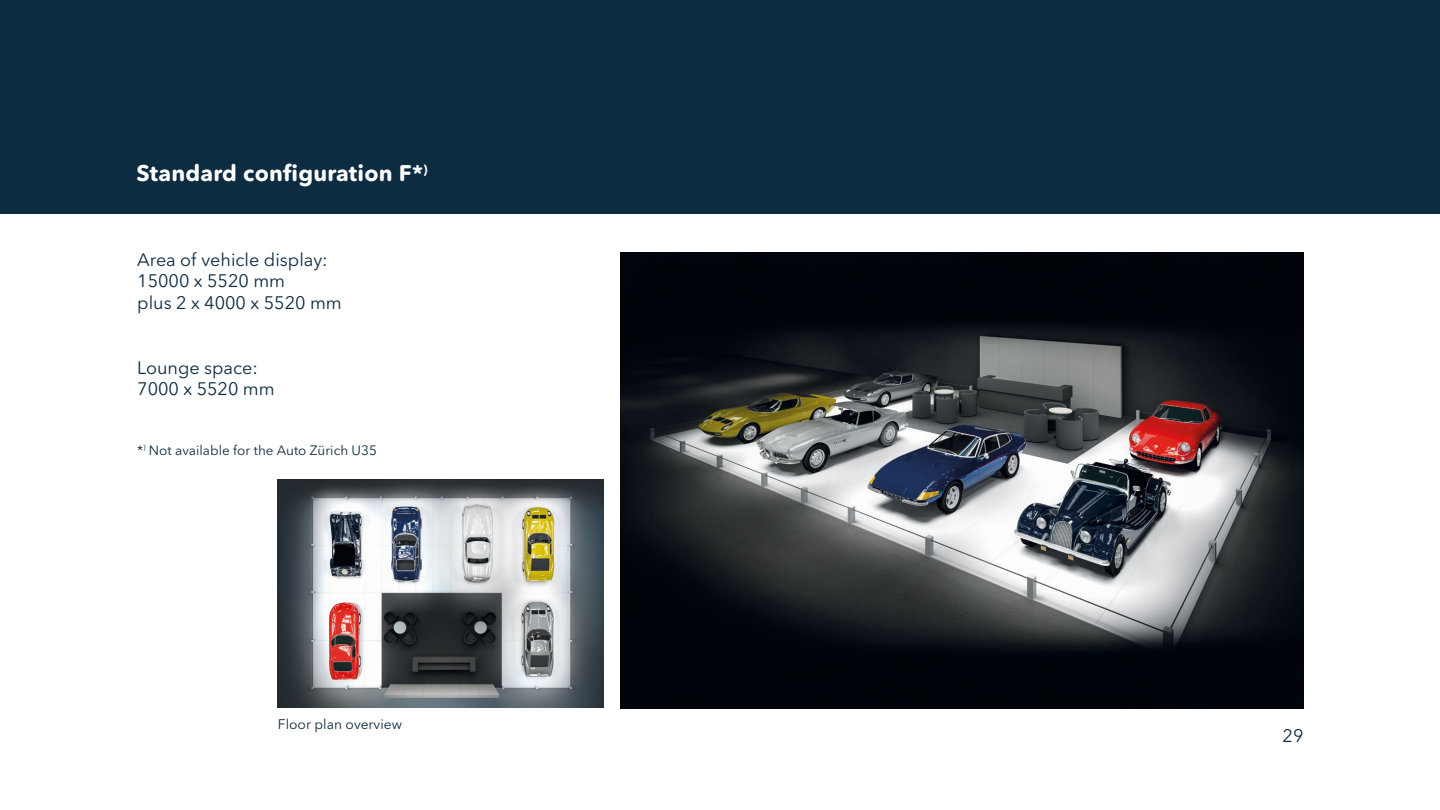
<style>
.page{position:relative;width:1440px;height:810px;background:#fff}
.page>*{position:absolute;margin:0;border:0;box-sizing:border-box;transform-origin:0 0}
.t1{font:700 22.5px "Avenir Next Rounded Pro";letter-spacing:.01em;color:#fff}
.t2{font:18px "Avenir Next Rounded Pro";color:#0d2c41}
.t3{font:13.8px "Avenir Next Rounded Pro";color:#0d2c41}
.t4{font:13.5px "Avenir Next Rounded Pro";color:#0d2c41}
</style>
<div class="page">
<img style="left:278px;top:479px;width:325px;height:228px">
<img style="left:620px;top:252px;width:684px;height:456px">
<div style="left:0;top:0;width:1440px;height:214px;background:#0d2c41"></div>
<p class="t1" style="left:136px;top:159px;width:293px">Standard configuration F*<sup>)</sup></p>
<p class="t2" style="left:137px;top:248px;width:192px">Area of vehicle display:</p>
<p class="t2" style="left:137px;top:270px;width:149px">15000 x 5520 mm</p>
<p class="t2" style="left:137px;top:292px;width:206px">plus 2 x 4000 x 5520 mm</p>
<p class="t2" style="left:137px;top:356px;width:122px">Lounge space:</p>
<p class="t2" style="left:137px;top:378px;width:139px">7000 x 5520 mm</p>
<p class="t4" style="left:137px;top:442px;width:241px">*<sup>)</sup> Not available for the Auto Zürich U35</p>
<p class="t3" style="left:278px;top:716px;width:126px">Floor plan overview</p>
<p class="t2" style="left:1283px;top:725px;width:22px">29</p>
</div>
